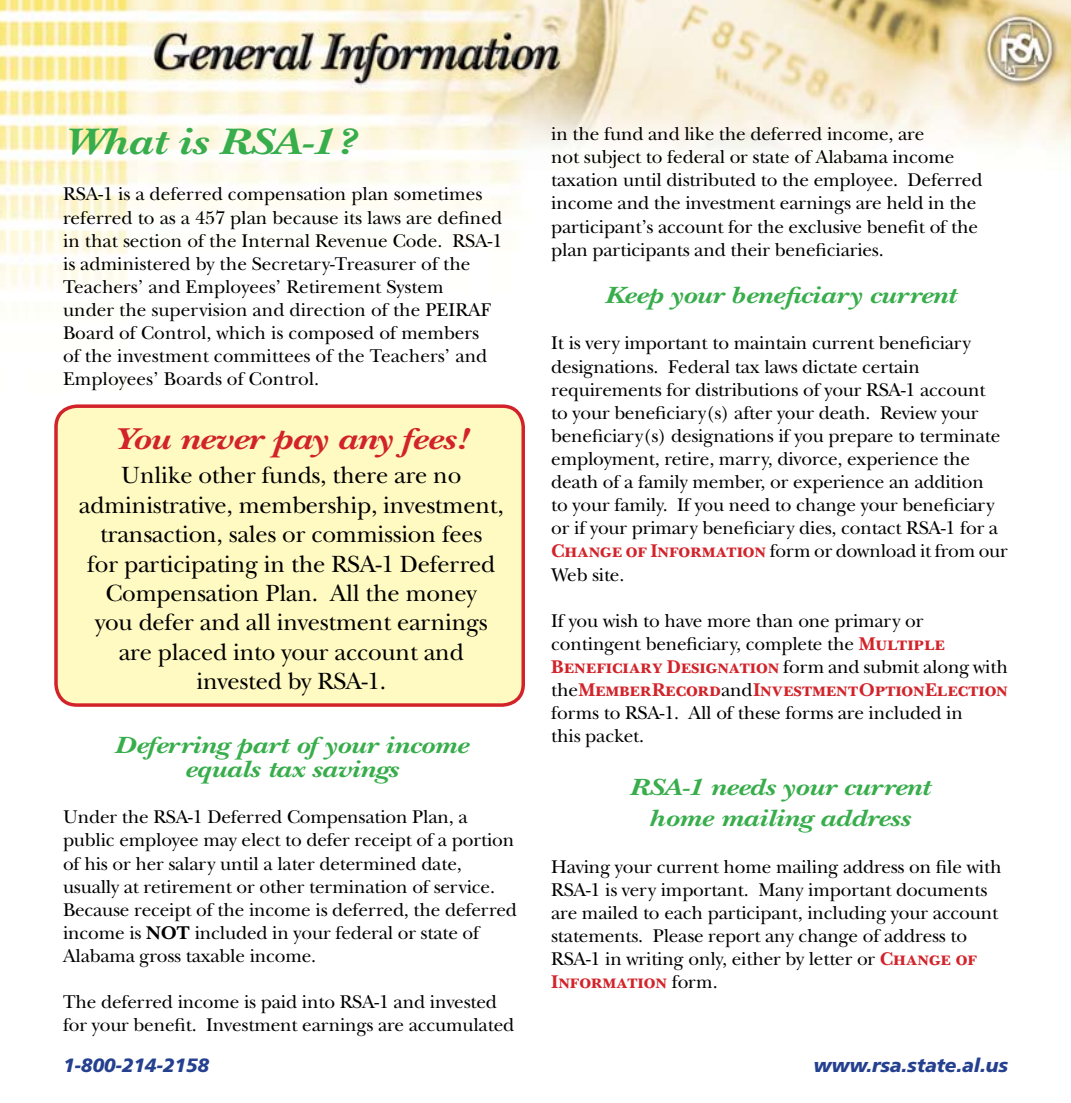
<style>
.page{position:relative;width:1071px;height:1103px;background:#fff}
.page>*{position:absolute;margin:0;border:0;box-sizing:border-box;transform-origin:0 0}
.t1{font:italic 700 38.5px "New Baskerville";letter-spacing:-.01em;color:#38ad4b;scale:1.25 1}
.t2{font:italic 700 31.5px "New Baskerville";letter-spacing:-.01em;color:#d2232a;scale:1.25 1}
.t3{font:24.5px/29.4px "New Baskerville";letter-spacing:-.01em;color:#000;text-align:center}
.t4{font:italic 700 24.5px/24.5px "New Baskerville";letter-spacing:-.01em;color:#38ad4b;text-align:center;scale:1.25 1}
.t5{font:19.25px/23.1px "New Baskerville";letter-spacing:-.01em;color:#000}
.t6{font:19.25px/23.1px "New Baskerville Bold SC";letter-spacing:-.015em;color:#d2232a}
.t7{font:italic 900 19.25px "Frutiger";letter-spacing:-.01em;color:#24408f}
.s1{font-weight:700}
.s2{font-family:"New Baskerville Bold SC";color:#d2232a}
.s3{font-family:"New Baskerville";color:#000}
</style>
<div class="page">
<img style="left:0;top:0;width:1071px;height:415px">
<div style="left:56px;top:406px;width:467px;height:299px;background:#fffac1;border-radius:21px"></div>
<div style="left:54px;top:404px;width:471px;height:302px;border:4px solid #d2232a;border-radius:21px"></div>
<h1 class="t1" style="left:63px;top:118px;width:235px">What is RSA-1?</h1>
<p class="t5" style="left:63px;top:182px;width:441px">RSA-1 is a deferred compensation plan sometimes referred to as a 457 plan because its laws are defined in that section of the Internal Revenue Code. RSA-1 is administered by the Secretary-Treasurer of the Teachers’ and Employees’ Retirement System<br>under the supervision and direction of the PEIRAF Board of Control, which is composed of members<br>of the investment committees of the Teachers’ and Employees’ Boards of Control.</p>
<h2 class="t2" style="left:114px;top:419px;width:285px">You never pay any fees!</h2>
<p class="t3" style="left:79px;top:460px;width:426px">Unlike other funds, there are no administrative, membership, investment, transaction, sales or commission fees<br>for participating in the RSA-1 Deferred Compensation Plan. All the money<br>you defer and all investment earnings are placed into your account and invested by RSA-1.</p>
<p class="t4" style="left:114px;top:732px;width:285px">Deferring part of your income equals tax savings</p>
<p class="t5" style="left:63px;top:805px;width:456px">Under the RSA-1 Deferred Compensation Plan, a public employee may elect to defer receipt of a portion of his or her salary until a later determined date, usually at retirement or other termination of service.<br>Because receipt of the income is deferred, the deferred income is <span class="s1">NOT</span> included in your federal or state of Alabama gross taxable income.</p>
<p class="t5" style="left:63px;top:990px;width:453px">The deferred income is paid into RSA-1 and invested for your benefit. Investment earnings are accumulated</p>
<p class="t5" style="left:551px;top:122px;width:433px">in the fund and like the deferred income, are<br>not subject to federal or state of Alabama income taxation until distributed to the employee. Deferred income and the investment earnings are held in the participant’s account for the exclusive benefit of the plan participants and their beneficiaries.</p>
<p class="t4" style="left:604px;top:283px;width:283px">Keep your beneficiary current</p>
<p class="t5" style="left:551px;top:331px;width:458px">It is very important to maintain current beneficiary designations. Federal tax laws dictate certain requirements for distributions of your RSA-1 account<br>to your beneficiary(s) after your death. Review your beneficiary(s) designations if you prepare to terminate employment, retire, marry, divorce, experience the death of a family member, or experience an addition<br>to your family. If you need to change your beneficiary or if your primary beneficiary dies, contact RSA-1 for a <span class="s2">Change of Information</span> form or download it from our Web site.</p>
<p class="t5" style="left:551px;top:609px;width:396px">If you wish to have more than one primary or contingent beneficiary, complete the <span class="s2">Multiple</span></p>
<p class="t6" style="left:551px;top:655px;width:458px">Beneficiary Designation <span class="s3">form and submit along with the</span> Member Record <span class="s3">and</span> Investment Option Election</p>
<p class="t5" style="left:551px;top:701px;width:413px">forms to RSA-1. All of these forms are included in this packet.</p>
<p class="t4" style="left:630px;top:771px;width:242px;line-height:31.5px">RSA-1 needs your current home mailing address</p>
<p class="t5" style="left:551px;top:854px;width:452px">Having your current home mailing address on file with RSA-1 is very important. Many important documents are mailed to each participant, including your account statements. Please report any change of address to RSA-1 in writing only, either by letter or <span class="s2">Change of</span></p>
<p class="t6" style="left:551px;top:970px;width:168px">Information <span class="s3">form.</span></p>
<p class="t7" style="left:63px;top:1053px;width:148px">1-800-214-2158</p>
<p class="t7" style="left:814px;top:1053px;width:196px">www.rsa.state.al.us</p>
</div>
